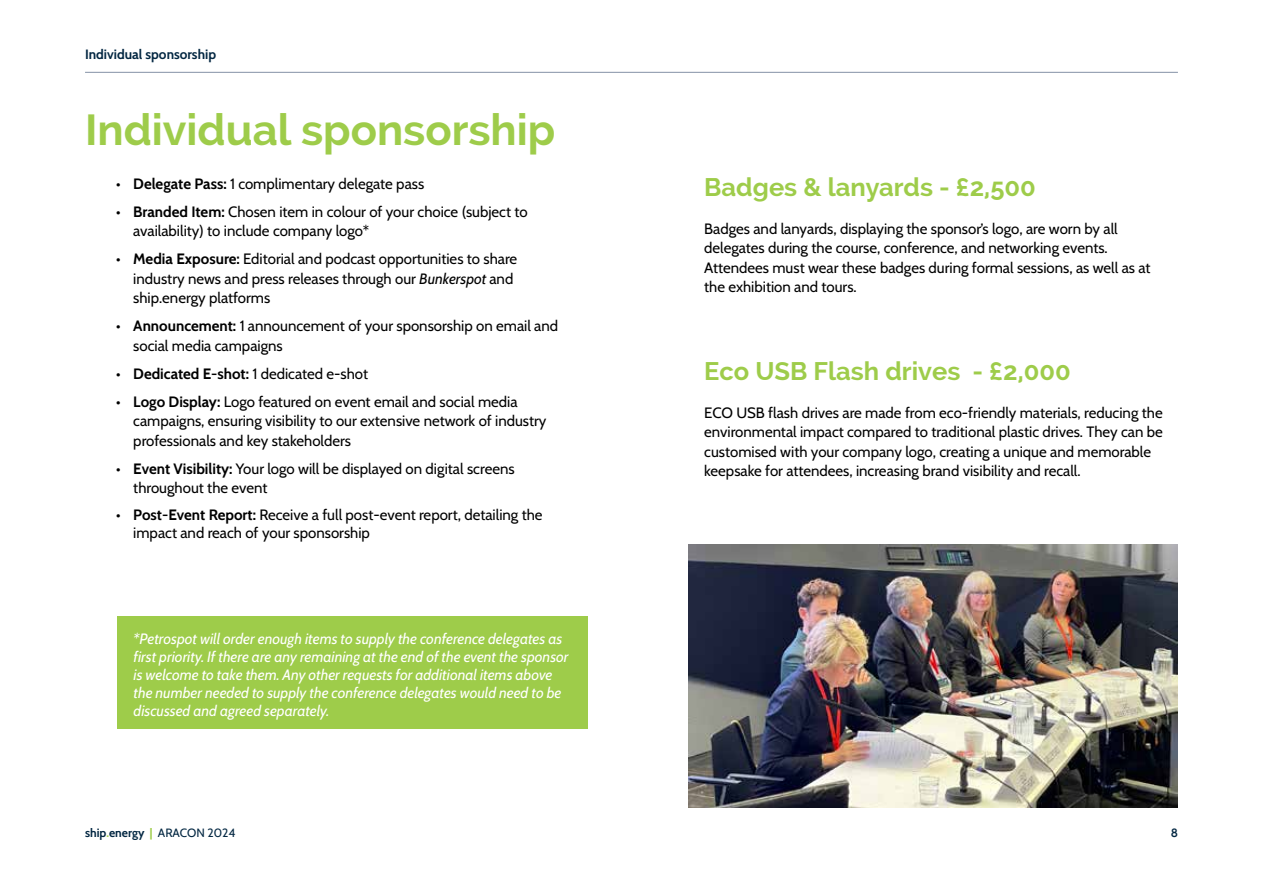
<style>
.page{position:relative;width:1263px;height:893px;background:#fff}
.page>*{position:absolute;margin:0;border:0;box-sizing:border-box;transform-origin:0 0}
.t1{font:700 43.5px "Raleway";color:#9ecc4a}
.t2{font:700 25.5px "Raleway";color:#9ecc4a}
.t3{font:15px/19.5px "Cabin";color:#000}
.t4{font:italic 15px/18px "Cabin";color:#fff}
.t5{font:700 15px "Cabin";color:#000}
.t6{font:700 13.5px "Cabin";color:#032742}
.t7{font:700 12px "Cabin";color:#032742}
.s1{font-weight:700}
.s2{font-style:italic}
.s3{font-weight:400}
.s4{color:#9ecc4a}
</style>
<div class="page">
<hr style="left:85px;top:72px;width:1093px;height:1px;background:#8492a6">
<div style="left:117px;top:616px;width:471px;height:113px;background:#9ecc4a"></div>
<img style="left:688px;top:545px;width:490px;height:263px">
<p class="t6" style="left:85px;top:44px;width:133px">Individual sponsorship</p>
<h1 class="t1" style="left:85px;top:105px;width:472px">Individual sponsorship</h1>
<p class="t3" style="left:116px;top:173px;width:309px"><span class="s1">• Delegate Pass:</span> 1 complimentary delegate pass</p>
<p class="t3" style="left:133px;top:201px;width:396px;text-indent:-17px"><span class="s1">• Branded Item:</span> Chosen item in colour of your choice (subject to availability) to include company logo*</p>
<p class="t3" style="left:133px;top:248px;width:385px;text-indent:-17px"><span class="s1">• Media Exposure:</span> Editorial and podcast opportunities to share industry news and press releases through our <span class="s2">Bunkerspot</span> and ship.energy platforms</p>
<p class="t3" style="left:133px;top:315px;width:426px;text-indent:-17px"><span class="s1">• Announcement:</span> 1 announcement of your sponsorship on email and social media campaigns</p>
<p class="t5" style="left:116px;top:361px;width:253px">• Dedicated E-shot: <span class="s3">1 dedicated e-shot</span></p>
<p class="t3" style="left:133px;top:391px;width:415px;text-indent:-17px"><span class="s1">• Logo Display:</span> Logo featured on event email and social media campaigns, ensuring visibility to our extensive network of industry professionals and key stakeholders</p>
<p class="t3" style="left:133px;top:458px;width:383px;text-indent:-17px"><span class="s1">• Event Visibility:</span> Your logo will be displayed on digital screens throughout the event</p>
<p class="t3" style="left:133px;top:504px;width:411px;line-height:18px;text-indent:-17px"><span class="s1">• Post-Event Report:</span> Receive a full post-event report, detailing the impact and reach of your sponsorship</p>
<p class="t4" style="left:134px;top:628px;width:436px">*Petrospot will order enough items to supply the conference delegates as first priority. If there are any remaining at the end of the event the sponsor is welcome to take them. Any other requests for additional items above the number needed to supply the conference delegates would need to be discussed and agreed separately.</p>
<h2 class="t2" style="left:704px;top:172px;width:333px">Badges &amp; lanyards - £2,500</h2>
<p class="t3" style="left:704px;top:218px;width:448px">Badges and lanyards, displaying the sponsor’s logo, are worn by all delegates during the course, conference, and networking events.<br>Attendees must wear these badges during formal sessions, as well as at the exhibition and tours.</p>
<h2 class="t2" style="left:704px;top:356px;width:368px">Eco USB Flash drives - £2,000</h2>
<p class="t3" style="left:704px;top:402px;width:460px">ECO USB flash drives are made from eco-friendly materials, reducing the environmental impact compared to traditional plastic drives. They can be customised with your company logo, creating a unique and memorable keepsake for attendees, increasing brand visibility and recall.</p>
<p class="t7" style="left:85px;top:823px;width:152px">ship<span class="s4">.</span>energy <span class="s4">|</span> <span class="s3">ARACON 2024</span></p>
<p class="t7" style="left:1171px;top:823px;width:9px">8</p>
</div>
